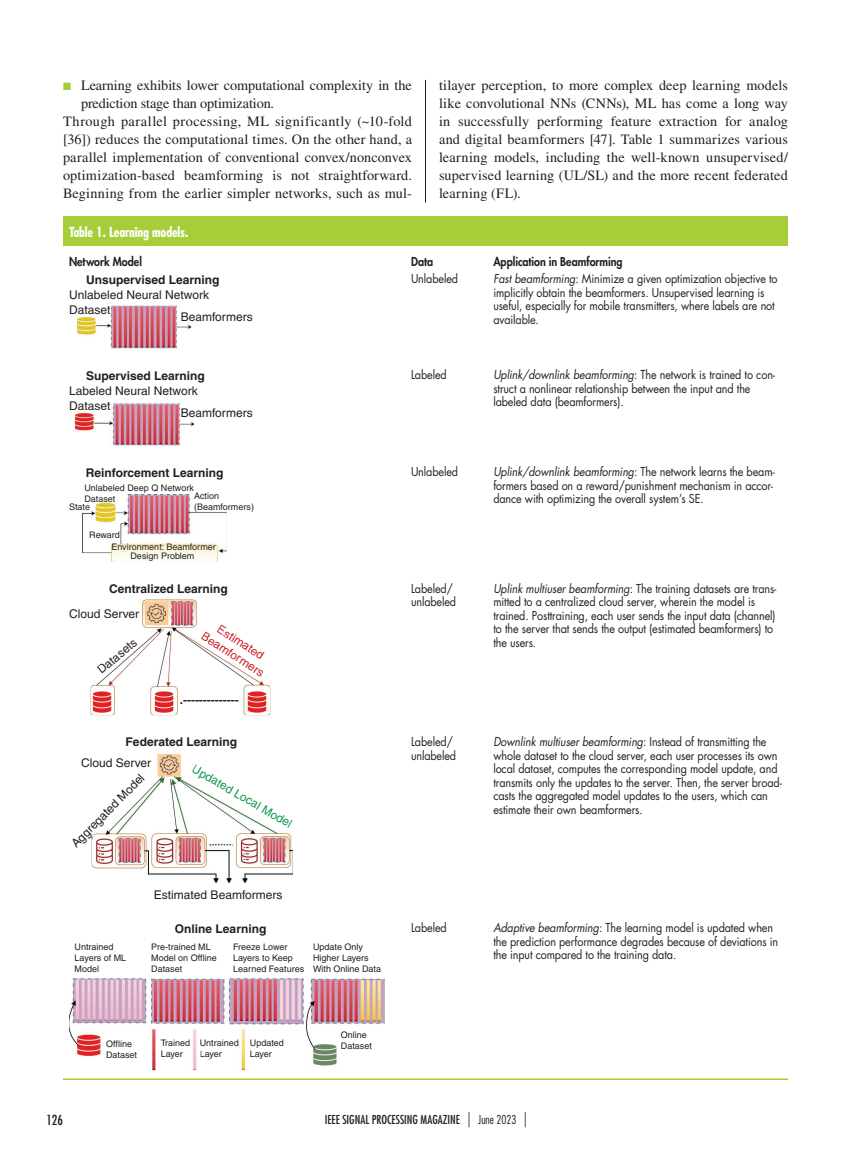
<style>
.page{position:relative;width:851px;height:1161px;background:#fff}
.page>*{position:absolute;margin:0;border:0;box-sizing:border-box;transform-origin:0 0}
.t1{font:14.25px/18px "Times LT Std";letter-spacing:.005em;color:#231f20;text-align:justify}
.t2{font:14.25px "Times LT Std";letter-spacing:.03em;color:#231f20}
.t3{font:700 condensed 13.5px "Futura Std";letter-spacing:-.01em;color:#fff}
.t4{font:condensed 13.5px "Futura Std";color:#231f20}
.t5{font:12px/13.5px "Futura Std";letter-spacing:-.01em;color:#231f20;scale:.9 1}
.t6{font:12px/21.8px "Helvetica";color:#231f20}
.t7{font:700 12px "Helvetica";color:#231f20}
.t8{font:800 12px "Futura Std";color:#231f20;scale:.9 1}
.t9{font:condensed 12px "Futura Std";color:#231f20}
.t10{font:12px/14.4px "Helvetica";color:#cd2026;text-align:center}
.t11{font:12px "Helvetica";color:#0f9a4d}
.t12{font:9px/10.8px "Helvetica";color:#231f20}
.s1{color:#a6ce39}
.s2{font-style:italic}
.s3{font-weight:300;font-size:15px}
.s4{font-weight:300}
</style>
<div class="page">
<hr style="left:425px;top:80px;width:1px;height:122px;background:#231f20">
<div style="left:63px;top:217px;width:725px;height:29px;background:#a6ce39"></div>
<hr style="left:63px;top:1078px;width:342px;height:2px;background:#a6ce39">
<hr style="left:405px;top:1078px;width:82px;height:2px;background:#a6ce39">
<hr style="left:487px;top:1078px;width:301px;height:2px;background:#a6ce39">
<img style="left:77px;top:306px;width:114px;height:42px">
<img style="left:77px;top:306px;width:33px;height:8px">
<svg style="left:182px;top:313px;width:9px;height:8px"></svg>
<img style="left:74px;top:403px;width:120px;height:42px">
<img style="left:74px;top:403px;width:36px;height:7px">
<svg style="left:182px;top:408px;width:12px;height:9px"></svg>
<img style="left:83px;top:495px;width:144px;height:67px">
<img style="left:91px;top:600px;width:179px;height:115px">
<img style="left:180px;top:700px;width:59px;height:4px">
<img style="left:91px;top:609px;width:48px;height:9px">
<img style="left:97px;top:638px;width:41px;height:36px">
<img style="left:217px;top:625px;width:48px;height:6px">
<img style="left:201px;top:631px;width:64px;height:46px">
<img style="left:92px;top:754px;width:201px;height:129px">
<img style="left:92px;top:758px;width:59px;height:9px">
<img style="left:190px;top:764px;width:103px;height:66px">
<img style="left:91px;top:773px;width:56px;height:64px">
<img style="left:69px;top:978px;width:316px;height:92px">
<img style="left:106px;top:1041px;width:26px;height:7px">
<img style="left:107px;top:1052px;width:30px;height:6px">
<img style="left:161px;top:1040px;width:28px;height:6px">
<img style="left:161px;top:1050px;width:22px;height:9px">
<img style="left:200px;top:1040px;width:38px;height:6px">
<img style="left:200px;top:1051px;width:22px;height:8px">
<img style="left:250px;top:1040px;width:33px;height:8px">
<img style="left:250px;top:1050px;width:22px;height:9px">
<img style="left:341px;top:1032px;width:25px;height:6px">
<img style="left:342px;top:1042px;width:30px;height:7px">
<p class="t1" style="left:63px;top:76px;width:350px"><span class="s1">■</span> Learning exhibits lower computational complexity in the</p>
<p class="t1" style="left:81px;top:94px;width:195px">prediction stage than optimization.</p>
<p class="t2" style="left:63px;top:113px;width:350px">Through parallel processing, ML significantly (~10-fold</p>
<p class="t1" style="left:63px;top:130px;width:350px">[36]) reduces the computational times. On the other hand, a</p>
<p class="t1" style="left:63px;top:148px;width:350px">parallel implementation of conventional convex/nonconvex</p>
<p class="t1" style="left:63px;top:166px;width:350px">optimization-based beamforming is not straightforward.</p>
<p class="t1" style="left:63px;top:184px;width:350px">Beginning from the earlier simpler networks, such as mul-</p>
<p class="t1" style="left:439px;top:76px;width:350px">tilayer perception, to more complex deep learning models like convolutional NNs (CNNs), ML has come a long way in successfully performing feature extraction for analog and digital beamformers [47]. Table 1 summarizes various learning models, including the well-known unsupervised/ supervised learning (UL/SL) and the more recent federated learning (FL).</p>
<p class="t3" style="left:69px;top:223px;width:121px">Table 1. Learning models.</p>
<p class="t8" style="left:69px;top:254px;width:82px">Network Model</p>
<p class="t8" style="left:411px;top:254px;width:26px">Data</p>
<p class="t8" style="left:493px;top:254px;width:145px">Application in Beamforming</p>
<p class="t7" style="left:86px;top:272px;width:135px">Unsupervised Learning</p>
<p class="t6" style="left:181px;top:284px;width:73px;text-indent:-112px">Unlabeled Neural Network<br>Beamformers</p>
<p class="t5" style="left:411px;top:272px;width:54px">Unlabeled</p>
<p class="t5" style="left:493px;top:272px;width:317px"><span class="s2">Fast beamforming</span>: Minimize a given optimization objective to implicitly obtain the beamformers. Unsupervised learning is useful, especially for mobile transmitters, where labels are not available.</p>
<p class="t6" style="left:69px;top:299px;width:43px">Dataset</p>
<p class="t7" style="left:86px;top:368px;width:120px">Supervised Learning</p>
<p class="t6" style="left:181px;top:380px;width:73px;text-indent:-112px">Labeled Neural Network<br>Beamformers</p>
<p class="t6" style="left:69px;top:394px;width:43px">Dataset</p>
<p class="t7" style="left:86px;top:465px;width:139px">Reinforcement Learning</p>
<p class="t12" style="left:84px;top:482px;width:111px">Unlabeled Deep Q Network<br>Dataset</p>
<p class="t12" style="left:194px;top:491px;width:27px">Action</p>
<p class="t12" style="left:69px;top:502px;width:23px">State</p>
<p class="t12" style="left:194px;top:502px;width:61px">(Beamformers)</p>
<p class="t12" style="left:111px;top:528px;width:106px;line-height:12.1px;text-indent:-22px">Reward<br>Environment: Beamformer</p>
<p class="t12" style="left:130px;top:550px;width:65px">Design Problem</p>
<p class="t7" style="left:109px;top:581px;width:120px">Centralized Learning</p>
<p class="t6" style="left:69px;top:602px;width:72px">Cloud Server</p>
<p class="t6" style="left:92px;top:663px;width:49px;rotate:-40deg">Datasets</p>
<p class="t10" style="left:214px;top:616px;width:73px;rotate:33deg">Estimated<br>Beamformers</p>
<p class="t7" style="left:180px;top:693px;width:61px">.--------------</p>
<p class="t7" style="left:126px;top:735px;width:113px">Federated Learning</p>
<p class="t6" style="left:81px;top:752px;width:72px">Cloud Server</p>
<p class="t6" style="left:65px;top:838px;width:99px;rotate:-45deg">Aggregated Model</p>
<p class="t11" style="left:196px;top:762px;width:115px;rotate:30deg">Updated Local Model</p>
<p class="t12" style="left:75px;top:942px;width:53px">Untrained<br>Layers of ML<br>Model</p>
<p class="t6" style="left:154px;top:883px;width:130px">Estimated Beamformers</p>
<p class="t7" style="left:175px;top:921px;width:93px">Online Learning</p>
<p class="t12" style="left:151px;top:942px;width:67px">Pre-trained ML<br>Model on Offline<br>Dataset</p>
<p class="t12" style="left:233px;top:942px;width:72px">Freeze Lower<br>Layers to Keep<br>Learned Features</p>
<p class="t12" style="left:313px;top:942px;width:70px">Update Only<br>Higher Layers<br>With Online Data</p>
<p class="t12" style="left:106px;top:1039px;width:33px">Offline<br>Dataset</p>
<p class="t12" style="left:161px;top:1037px;width:31px">Trained<br>Layer</p>
<p class="t12" style="left:200px;top:1038px;width:40px">Untrained<br>Layer</p>
<p class="t12" style="left:250px;top:1037px;width:36px">Updated<br>Layer</p>
<p class="t12" style="left:341px;top:1030px;width:33px">Online<br>Dataset</p>
<p class="t5" style="left:411px;top:368px;width:41px">Labeled</p>
<p class="t5" style="left:493px;top:368px;width:314px"><span class="s2">Uplink/downlink beamforming</span>: The network is trained to con&shy;struct a nonlinear relationship between the input and the labeled data (beamformers).</p>
<p class="t5" style="left:411px;top:465px;width:54px">Unlabeled</p>
<p class="t5" style="left:493px;top:465px;width:314px"><span class="s2">Uplink/downlink beamforming</span>: The network learns the beam&shy;formers based on a reward/punishment mechanism in accor&shy;dance with optimizing the overall system’s SE.</p>
<p class="t5" style="left:411px;top:581px;width:52px">Labeled/ unlabeled</p>
<p class="t5" style="left:493px;top:581px;width:316px"><span class="s2">Uplink multiuser beamforming</span>: The training datasets are trans&shy;mitted to a centralized cloud server, wherein the model is trained. Posttraining, each user sends the input data (channel) to the server that sends the output (estimated beamformers) to the users.</p>
<p class="t5" style="left:411px;top:735px;width:52px">Labeled/ unlabeled</p>
<p class="t5" style="left:493px;top:735px;width:322px"><span class="s2">Downlink multiuser beamforming</span>: Instead of transmitting the whole dataset to the cloud server, each user processes its own local dataset, computes the corresponding model update, and transmits only the updates to the server. Then, the server broad&shy;casts the aggregated model updates to the users, which can estimate their own beamformers.</p>
<p class="t5" style="left:411px;top:921px;width:41px">Labeled</p>
<p class="t5" style="left:493px;top:921px;width:318px"><span class="s2">Adaptive beamforming</span>: The learning model is updated when the prediction performance degrades because of deviations in the input compared to the training data.</p>
<p class="t4" style="left:46px;top:1112px;width:18px">126</p>
<p class="t9" style="left:325px;top:1112px;width:204px">IEEE SIGNAL PROCESSING MAGAZINE <span class="s3">|</span> <span class="s4">June 2023</span> <span class="s3">|</span></p>
</div>
